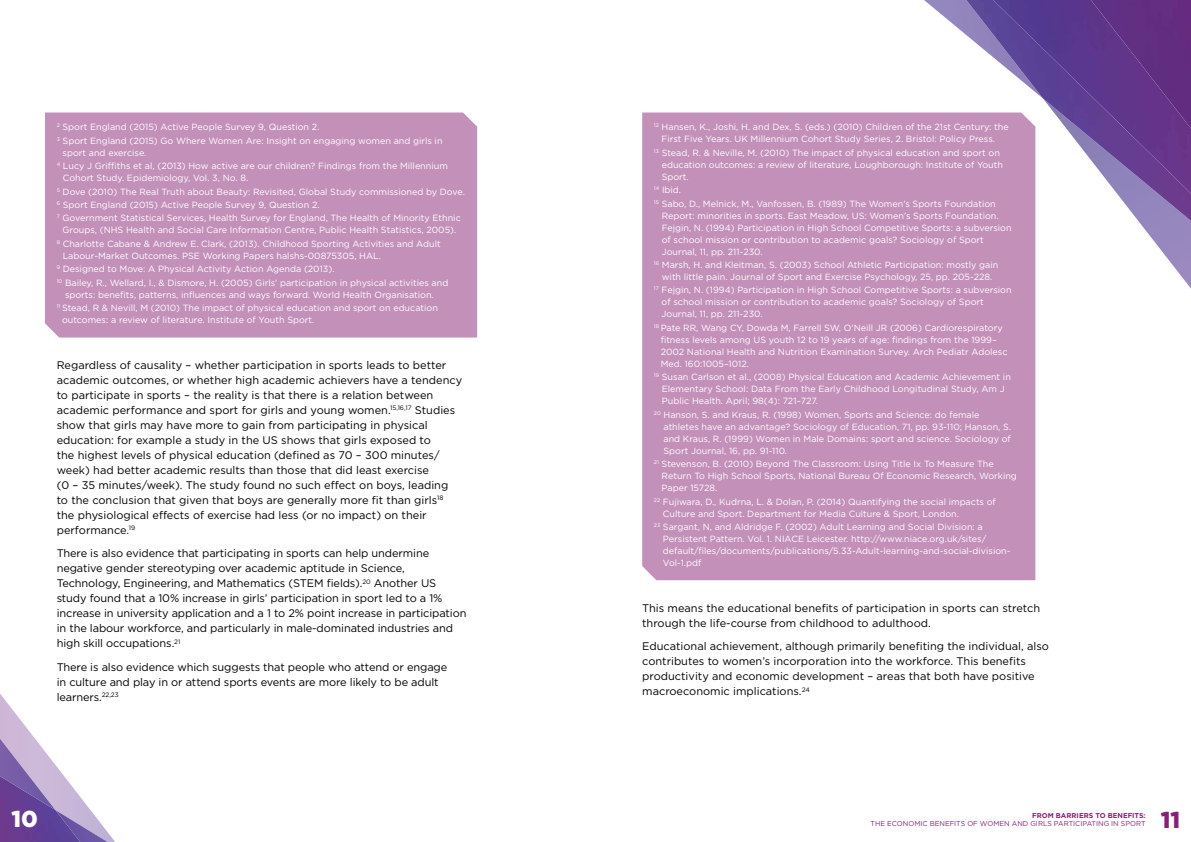
<style>
.page{position:relative;width:1191px;height:842px;background:#fff}
.page>*{position:absolute;margin:0;border:0;box-sizing:border-box;transform-origin:0 0}
.t1{font:900 23px "Gotham";color:#fff}
.t2{font:900 23px "Gotham";color:#872175}
.t3{font:11px/15px "Gotham";color:#000}
.t4{font:9px/12px "Gotham";color:#fff}
.t5{font:7px "Gotham";color:#872175}
.t6{font:700 7px "Gotham";color:#872175}
</style>
<div class="page">
<div style="left:642px;top:113px;width:393px;height:467px;background:#c390ba"></div>
<svg style="left:0;top:694px;width:115px;height:148px"></svg>
<img style="left:0;top:739px;width:55px;height:37px">
<img style="left:80px;top:810px;width:28px;height:32px">
<img style="left:0;top:776px;width:80px;height:66px">
<svg style="left:1138px;top:221px;width:53px;height:68px"></svg>
<svg style="left:924px;top:0;width:42px;height:35px"></svg>
<img style="left:966px;top:0;width:225px;height:221px">
<img style="left:993px;top:0;width:198px;height:193px">
<img style="left:1090px;top:0;width:101px;height:129px">
<div style="left:45px;top:113px;width:432px;height:225px;background:#c390ba"></div>
<p class="t4" style="left:57px;top:120px;width:387px;line-height:13.4px"><sup>2</sup> Sport England (2015) Active People Survey 9, Question 2.<br><sup>3</sup> Sport England (2015) Go Where Women Are: Insight on engaging women and girls in</p>
<p class="t4" style="left:57px;top:146px;width:393px;line-height:13.4px;text-indent:6px">sport and exercise.<br><sup>4</sup> Lucy J Griffiths et al, (2013) How active are our children? Findings from the Millennium</p>
<p class="t4" style="left:57px;top:171px;width:410px;line-height:13.4px;text-indent:6px">Cohort Study. Epidemiology, Vol. 3, No. 8.<br><sup>5</sup> Dove (2010) The Real Truth about Beauty: Revisited, Global Study commissioned by Dove.<br><sup>6</sup> Sport England (2015) Active People Survey 9, Question 2.<br><sup>7</sup> Government Statistical Services, Health Survey for England, The Health of Minority Ethnic</p>
<p class="t4" style="left:57px;top:223px;width:401px;line-height:13.4px;text-indent:6px">Groups, (NHS Health and Social Care Information Centre, Public Health Statistics, 2005).<br><sup>8</sup> Charlotte Cabane &amp; Andrew E. Clark, (2013). Childhood Sporting Activities and Adult</p>
<p class="t4" style="left:57px;top:249px;width:393px;line-height:13.4px;text-indent:6px">Labour-Market Outcomes. PSE Working Papers halshs-00875305, HAL.<br><sup>9</sup> Designed to Move: A Physical Activity Action Agenda (2013).<br><sup>10</sup> Bailey, R., Wellard, I., &amp; Dismore, H. (2005) Girls’ participation in physical activities and</p>
<p class="t4" style="left:57px;top:288px;width:383px;line-height:13.4px;text-align:center">sports: benefits, patterns, influences and ways forward. World Health Organisation.<br><sup>11</sup> Stead, R &amp; Nevill, M (2010) The impact of physical education and sport on education</p>
<p class="t4" style="left:62px;top:314px;width:254px">outcomes: a review of literature. Institute of Youth Sport.</p>
<p class="t3" style="left:57px;top:357px;width:407px">Regardless of causality – whether participation in sports leads to better academic outcomes, or whether high academic achievers have a tendency to participate in sports – the reality is that there is a relation between academic performance and sport for girls and young women.<sup>15,16,17</sup> Studies show that girls may have more to gain from participating in physical education: for example a study in the US shows that girls exposed to<br>the highest levels of physical education (defined as 70 – 300 minutes/ week) had better academic results than those that did least exercise<br>(0 – 35 minutes/week). The study found no such effect on boys, leading to the conclusion that given that boys are generally more fit than girls<sup>18 </sup>the physiological effects of exercise had less (or no impact) on their performance.<sup>19</sup></p>
<p class="t3" style="left:57px;top:546px;width:411px">There is also evidence that participating in sports can help undermine negative gender stereotyping over academic aptitude in Science, Technology, Engineering, and Mathematics (STEM fields).<sup>20</sup> Another US study found that a 10% increase in girls’ participation in sport led to a 1% increase in university application and a 1 to 2% point increase in participation in the labour workforce, and particularly in male-dominated industries and high skill occupations.<sup>21</sup></p>
<p class="t3" style="left:57px;top:659px;width:392px">There is also evidence which suggests that people who attend or engage in culture and play in or attend sports events are more likely to be adult learners.<sup>22,23</sup></p>
<p class="t4" style="left:661px;top:121px;width:349px;text-indent:-8px"><sup>12</sup> Hansen, K., Joshi, H. and Dex, S. (eds.) (2010) Children of the 21st Century: the<br>First Five Years. UK Millennium Cohort Study Series, 2. Bristol: Policy Press.</p>
<p class="t4" style="left:661px;top:146px;width:343px;text-indent:-8px"><sup>13</sup> Stead, R. &amp; Neville, M. (2010) The impact of physical education and sport on education outcomes: a review of literature, Loughborough: Institute of Youth<br>Sport.</p>
<p class="t4" style="left:654px;top:183px;width:343px;line-height:13.4px"><sup>14</sup> Ibid.<br><sup>15</sup> Sabo, D., Melnick, M., Vanfossen, B. (1989) The Women’s Sports Foundation</p>
<p class="t4" style="left:661px;top:209px;width:351px">Report: minorities in sports. East Meadow, US: Women’s Sports Foundation.<br>Fejgin, N. (1994) Participation in High School Competitive Sports: a subversion of school mission or contribution to academic goals? Sociology of Sport Journal, 11, pp. 211-230.</p>
<p class="t4" style="left:654px;top:259px;width:346px;text-align:center"><sup>16</sup> Marsh, H. and Kleitman, S. (2003) School Athletic Participation: mostly gain with little pain. Journal of Sport and Exercise Psychology, 25, pp. 205-228.</p>
<p class="t4" style="left:661px;top:284px;width:351px;text-indent:-8px"><sup>17</sup> Fejgin, N. (1994) Participation in High School Competitive Sports: a subversion of school mission or contribution to academic goals? Sociology of Sport<br>Journal, 11, pp. 211-230.</p>
<p class="t4" style="left:660px;top:321px;width:348px;text-indent:-7px"><sup>18</sup> Pate RR, Wang CY, Dowda M, Farrell SW, O’Neill JR (2006) Cardiorespiratory fitness levels among US youth 12 to 19 years of age: findings from the 1999– 2002 National Health and Nutrition Examination Survey. Arch Pediatr Adolesc Med. 160:1005–1012.</p>
<p class="t4" style="left:662px;top:371px;width:350px;text-indent:-8px"><sup>19</sup> Susan Carlson et al., (2008) Physical Education and Academic Achievement in<br>Elementary School: Data From the Early Childhood Longitudinal Study, Am J<br>Public Health. April; 98(4): 721–727.</p>
<p class="t4" style="left:663px;top:408px;width:349px;text-indent:-10px"><sup>20</sup> Hanson, S. and Kraus, R. (1998) Women, Sports and Science: do female athletes have an advantage? Sociology of Education, 71, pp. 93-110; Hanson, S. and Kraus, R. (1999) Women in Male Domains: sport and science. Sociology of Sport Journal, 16, pp. 91-110.</p>
<p class="t4" style="left:661px;top:458px;width:357px;text-indent:-8px"><sup>21</sup> Stevenson, B. (2010) Beyond The Classroom: Using Title Ix To Measure The<br>Return To High School Sports, National Bureau Of Economic Research, Working<br>Paper 15728.</p>
<p class="t4" style="left:663px;top:495px;width:334px;text-indent:-9px"><sup>22</sup> Fujiwara, D., Kudrna, L. &amp; Dolan, P. (2014) Quantifying the social impacts of<br>Culture and Sport. Department for Media Culture &amp; Sport, London.</p>
<p class="t4" style="left:663px;top:521px;width:349px;text-indent:-9px"><sup>23</sup> Sargant, N, and Aldridge F. (2002) Adult Learning and Social Division: a Persistent Pattern. Vol. 1. NIACE Leicester. http://www.niace.org.uk/sites/ default/files/documents/publications/5.33-Adult-learning-and-social-division-Vol-1.pdf</p>
<p class="t3" style="left:642px;top:600px;width:399px">This means the educational benefits of participation in sports can stretch through the life-course from childhood to adulthood.</p>
<p class="t3" style="left:642px;top:639px;width:408px">Educational achievement, although primarily benefiting the individual, also contributes to women’s incorporation into the workforce. This benefits productivity and economic development – areas that both have positive macroeconomic implications.<sup>24</sup></p>
<h1 class="t1" style="left:11px;top:805px;width:28px">10</h1>
<h1 class="t2" style="left:1161px;top:806px;width:21px">11</h1>
<p class="t6" style="left:1032px;top:811px;width:115px">FROM BARRIERS TO BENEFITS:</p>
<p class="t5" style="left:870px;top:819px;width:276px">THE ECONOMIC BENEFITS OF WOMEN AND GIRLS PARTICIPATING IN SPORT</p>
</div>
